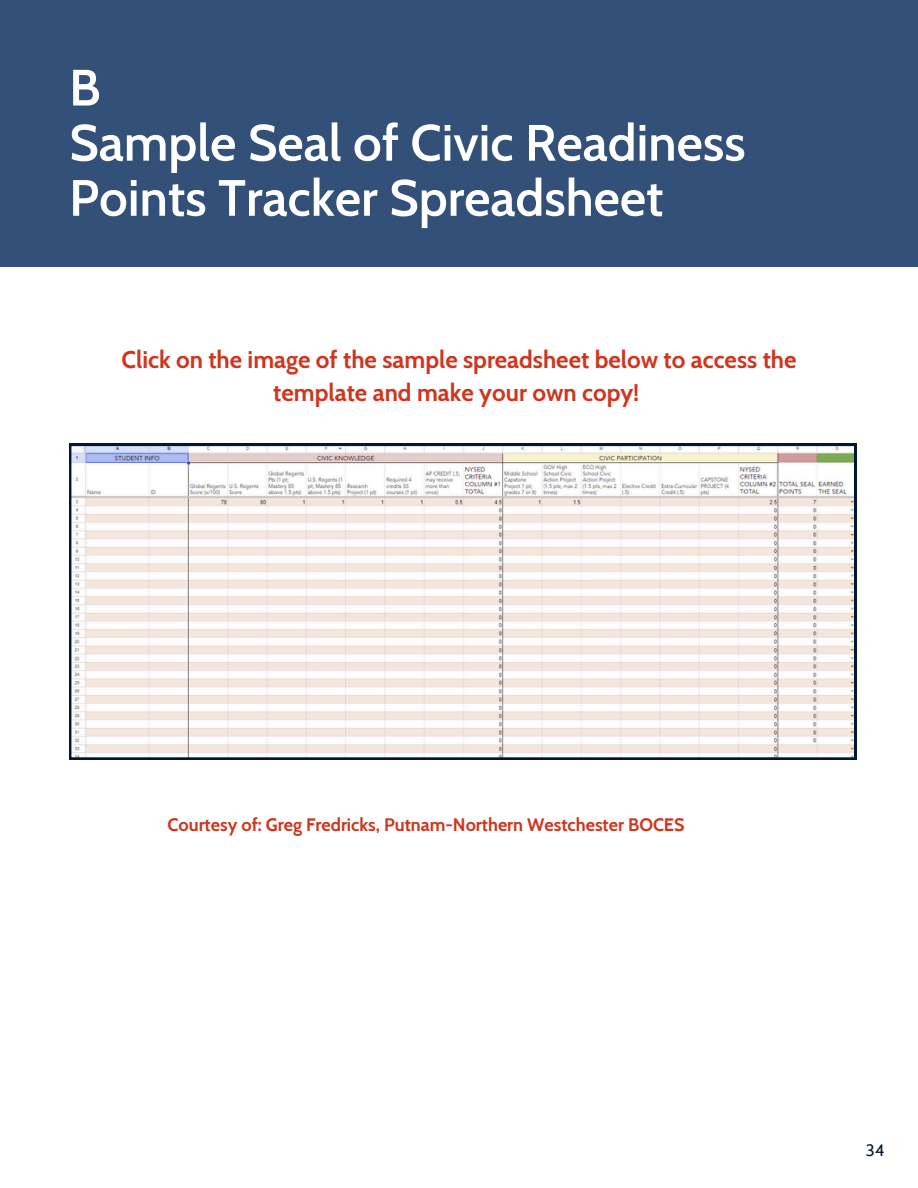
<style>
.page{position:relative;width:918px;height:1188px;background:#fff}
.page>*{position:absolute;margin:0;border:0;box-sizing:border-box;transform-origin:0 0}
.t1{font:600 51px/55.2px "Cabin";color:#fff}
.t2{font:700 24px/32.7px "Cabin";color:#ce361f;text-align:center}
.t3{font:700 18px "Cabin";color:#ce361f}
.t4{font:16.5px "Cabin";color:#001930}
</style>
<div class="page">
<div style="left:0;top:0;width:918px;height:266px;background:#325078"></div>
<svg style="left:69px;top:444px;width:787px;height:316px"></svg>
<h1 class="t1" style="left:69px;top:60px;width:678px">B<br>Sample Seal of Civic Readiness<br>Points Tracker Spreadsheet</h1>
<p class="t2" style="left:121px;top:343px;width:677px">Click on the image of the sample spreadsheet below to access the template and make your own copy!</p>
<p class="t3" style="left:168px;top:814px;width:519px">Courtesy of: Greg Fredricks, Putnam-Northern Westchester BOCES</p>
<h2 class="t4" style="left:866px;top:1140px;width:20px">34</h2>
</div>
